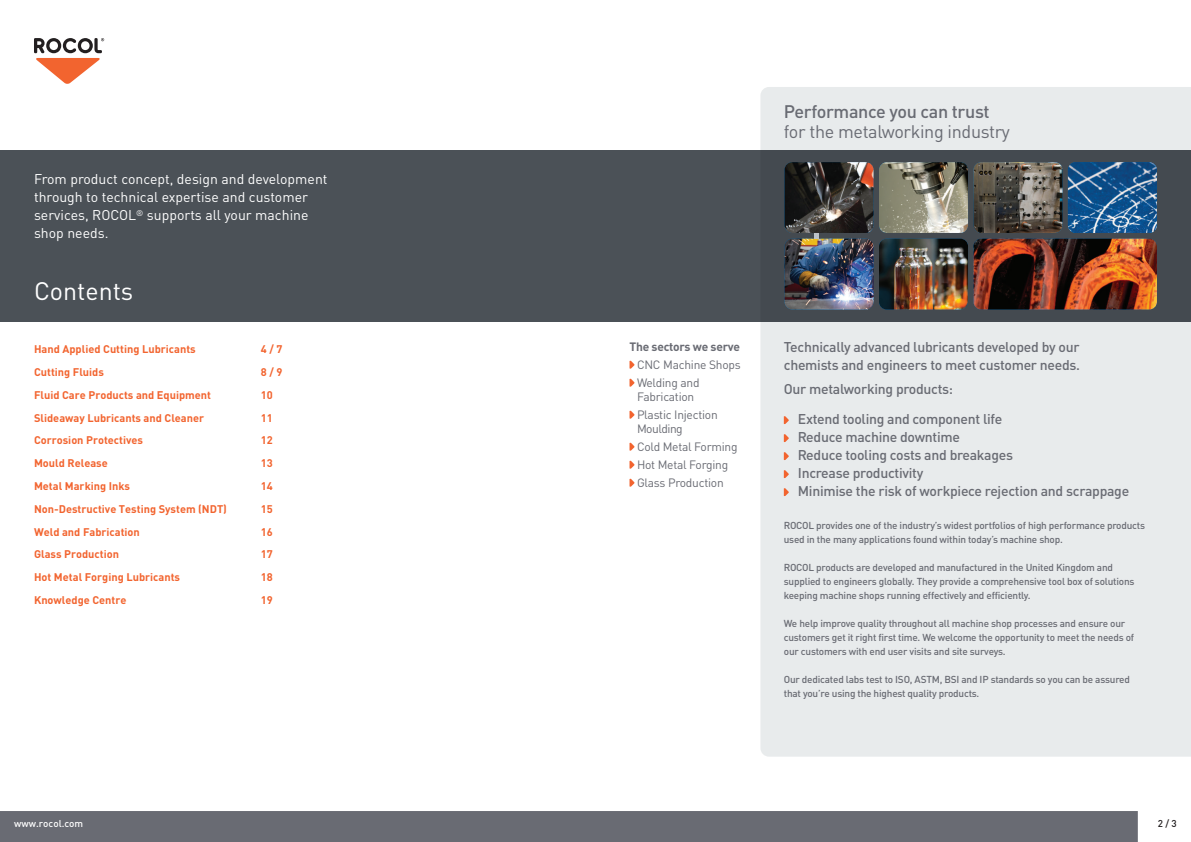
<style>
.page{position:relative;width:1191px;height:842px;background:#fff}
.page>*{position:absolute;margin:0;border:0;box-sizing:border-box;transform-origin:0 0}
.t1{font:25px "DIN Pro";color:#fff}
.t2{font:18px "DIN Pro";letter-spacing:-.02em;color:#696b73}
.t3{font:500 18px "DIN Pro";letter-spacing:-.02em;color:#696b73}
.t4{font:500 14px/18px "DIN Pro";letter-spacing:-.02em;color:#696b73}
.t5{font:14px/18px "DIN Pro";color:#fff}
.t6{font:12px/18px "DIN Pro";letter-spacing:-.02em;color:#696b73}
.t7{font:700 12px "DIN Pro";letter-spacing:-.02em;color:#696b73}
.t8{font:700 11px "DIN Pro";color:#f2642f}
.t9{font:500 10px/14px "DIN Pro";letter-spacing:-.02em;color:#696b73}
.t10{font:500 9.9px "DIN Pro";color:#fff}
.t11{font:500 9.9px "DIN Pro";color:#231f20}
</style>
<div class="page">
<div style="left:760px;top:87px;width:431px;height:670px;background:#e8ebec"></div>
<div style="left:0;top:811px;width:1137px;height:31px;background:#696b73"></div>
<div style="left:0;top:150px;width:1191px;height:172px;background:#4b5157"></div>
<img style="left:784px;top:162px;width:89px;height:71px">
<img style="left:879px;top:162px;width:89px;height:71px">
<img style="left:973px;top:162px;width:89px;height:71px">
<img style="left:1068px;top:162px;width:89px;height:71px">
<img style="left:784px;top:239px;width:89px;height:70px">
<img style="left:879px;top:239px;width:89px;height:70px">
<img style="left:973px;top:239px;width:184px;height:70px">
<svg style="left:629px;top:361px;width:5px;height:8px"></svg>
<svg style="left:629px;top:379px;width:5px;height:8px"></svg>
<svg style="left:629px;top:411px;width:5px;height:8px"></svg>
<svg style="left:629px;top:443px;width:5px;height:8px"></svg>
<svg style="left:629px;top:461px;width:5px;height:8px"></svg>
<svg style="left:629px;top:479px;width:5px;height:8px"></svg>
<svg style="left:784px;top:416px;width:5px;height:8px"></svg>
<svg style="left:784px;top:434px;width:5px;height:8px"></svg>
<svg style="left:784px;top:452px;width:5px;height:8px"></svg>
<svg style="left:784px;top:470px;width:5px;height:8px"></svg>
<svg style="left:784px;top:488px;width:5px;height:8px"></svg>
<svg style="left:814px;top:233px;width:5px;height:6px"></svg>
<svg style="left:34px;top:38px;width:71px;height:46px"></svg>
<h3 class="t5" style="left:34px;top:169px;width:295px">From product concept, design and development through to technical expertise and customer services, ROCOL<sup>®</sup> supports all your machine shop needs.</h3>
<h1 class="t1" style="left:34px;top:271px;width:101px">Contents</h1>
<p class="t8" style="left:34px;top:340px;width:163px">Hand Applied Cutting Lubricants</p>
<p class="t8" style="left:261px;top:340px;width:23px">4 / 7</p>
<p class="t8" style="left:34px;top:363px;width:71px">Cutting Fluids</p>
<p class="t8" style="left:261px;top:363px;width:23px">8 / 9</p>
<p class="t8" style="left:34px;top:386px;width:179px">Fluid Care Products and Equipment</p>
<p class="t8" style="left:261px;top:386px;width:13px">10</p>
<p class="t8" style="left:34px;top:408px;width:172px">Slideaway Lubricants and Cleaner</p>
<p class="t8" style="left:261px;top:408px;width:13px">11</p>
<p class="t8" style="left:34px;top:431px;width:111px">Corrosion Protectives</p>
<p class="t8" style="left:261px;top:431px;width:13px">12</p>
<p class="t8" style="left:34px;top:454px;width:75px">Mould Release</p>
<p class="t8" style="left:261px;top:454px;width:13px">13</p>
<p class="t8" style="left:34px;top:477px;width:98px">Metal Marking Inks</p>
<p class="t8" style="left:261px;top:477px;width:13px">14</p>
<p class="t8" style="left:34px;top:500px;width:194px">Non-Destructive Testing System (NDT)</p>
<p class="t8" style="left:261px;top:500px;width:13px">15</p>
<p class="t8" style="left:34px;top:522px;width:107px">Weld and Fabrication</p>
<p class="t8" style="left:261px;top:522px;width:13px">16</p>
<p class="t8" style="left:34px;top:545px;width:86px">Glass Production</p>
<p class="t8" style="left:261px;top:545px;width:13px">17</p>
<p class="t8" style="left:34px;top:568px;width:147px">Hot Metal Forging Lubricants</p>
<p class="t8" style="left:261px;top:568px;width:13px">18</p>
<p class="t8" style="left:34px;top:591px;width:94px">Knowledge Centre</p>
<p class="t8" style="left:261px;top:591px;width:13px">19</p>
<h2 class="t3" style="left:784px;top:97px;width:207px">Performance you can trust</h2>
<h2 class="t2" style="left:784px;top:118px;width:228px">for the metalworking industry</h2>
<p class="t7" style="left:629px;top:336px;width:112px">The sectors we serve</p>
<p class="t6" style="left:637px;top:354px;width:105px">CNC Machine Shops<br>Welding and</p>
<p class="t6" style="left:637px;top:386px;width:82px">Fabrication<br>Plastic Injection</p>
<p class="t6" style="left:637px;top:418px;width:102px">Moulding<br>Cold Metal Forming<br>Hot Metal Forging<br>Glass Production</p>
<h3 class="t4" style="left:784px;top:336px;width:298px">Technically advanced lubricants developed by our chemists and engineers to meet customer needs.</h3>
<h3 class="t4" style="left:798px;top:372px;width:206px;line-height:30px;text-indent:-14px">Our metalworking products:<br>Extend tooling and component life</h3>
<h3 class="t4" style="left:798px;top:426px;width:333px">Reduce machine downtime<br>Reduce tooling costs and breakages<br>Increase productivity<br>Minimise the risk of workpiece rejection and scrappage</h3>
<p class="t9" style="left:784px;top:517px;width:363px">ROCOL provides one of the industry’s widest portfolios of high performance products used in the many applications found within today’s machine shop.</p>
<p class="t9" style="left:784px;top:559px;width:352px">ROCOL products are developed and manufactured in the United Kingdom and supplied to engineers globally. They provide a comprehensive tool box of solutions keeping machine shops running effectively and efficiently.</p>
<p class="t9" style="left:784px;top:615px;width:352px">We help improve quality throughout all machine shop processes and ensure our customers get it right first time. We welcome the opportunity to meet the needs of our customers with end user visits and site surveys.</p>
<p class="t9" style="left:784px;top:671px;width:348px">Our dedicated labs test to ISO, ASTM, BSI and IP standards so you can be assured that you’re using the highest quality products.</p>
<p class="t10" style="left:14px;top:816px;width:71px">www.rocol.com</p>
<p class="t11" style="left:1157px;top:816px;width:21px">2 / 3</p>
</div>
